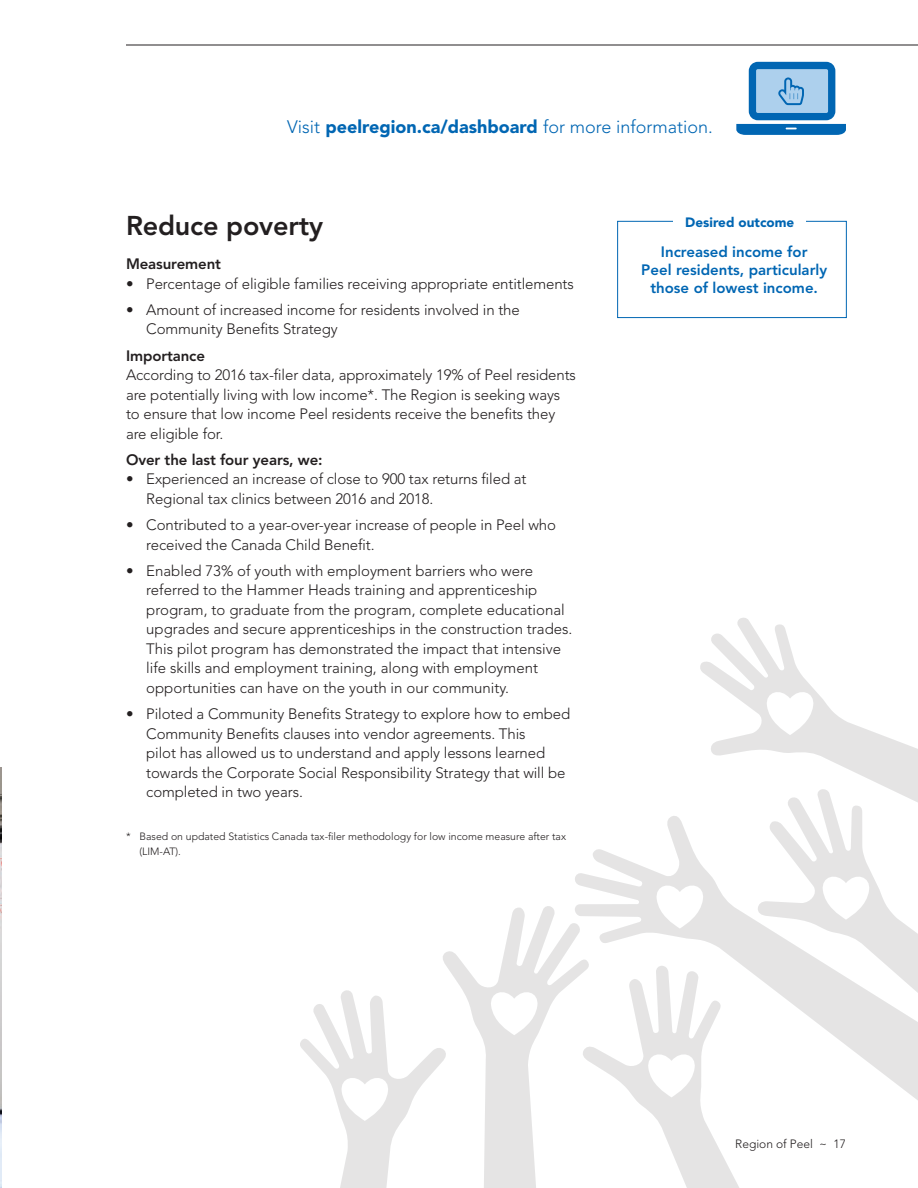
<style>
.page{position:relative;width:918px;height:1188px;background:#fff}
.page>*{position:absolute;margin:0;border:0;box-sizing:border-box;transform-origin:0 0}
.t1{font:800 27px "Avenir LT Std";letter-spacing:-.005em;color:#231f20}
.t2{font:300 18px "Avenir LT Std";color:#0166b3}
.bullet{font:300 15px/19.5px "Avenir LT Std";letter-spacing:-.005em;color:#231f20}
.t3{font:800 15px/18px "Avenir LT Std";color:#0166b3;text-align:center}
.t4{font:800 15px "Avenir LT Std";letter-spacing:-.005em;color:#231f20}
.names{font:900 13.5px "Avenir LT Std";color:#0166b3}
.t5{font:300 12px "Avenir LT Std";color:#231f20}
.t6{font:300 10.5px/15px "Avenir LT Std";color:#231f20}
.s1{font-weight:900}
</style>
<div class="page">
<svg style="left:736px;top:62px;width:110px;height:73px"></svg>
<div style="left:617px;top:221px;width:230px;height:97px;border:1px solid #0166b3"></div>
<div style="left:674px;top:214px;width:132px;height:16px;background:#fff"></div>
<img style="left:0;top:767px;width:1px;height:421px">
<hr style="left:126px;top:45px;width:792px;height:1px;background:#231f20">
<svg style="left:700px;top:618px;width:218px;height:171px"></svg>
<svg style="left:788px;top:789px;width:130px;height:26px"></svg>
<svg style="left:672px;top:1151px;width:67px;height:37px;fill:#e5e4e4"></svg>
<svg style="left:575px;top:815px;width:343px;height:336px"></svg>
<svg style="left:300px;top:905px;width:290px;height:283px"></svg>
<svg style="left:647px;top:1049px;width:49px;height:48px"></svg>
<svg style="left:655px;top:880px;width:50px;height:49px"></svg>
<svg style="left:821px;top:872px;width:50px;height:48px"></svg>
<svg style="left:765px;top:687px;width:50px;height:48px"></svg>
<p class="t2" style="left:287px;top:116px;width:427px">Visit <span class="s1">peelregion.ca/dashboard</span> for more information.</p>
<p class="t1" style="left:126px;top:209px;width:199px">Reduce poverty</p>
<p class="t4" style="left:126px;top:255px;width:97px">Measurement</p>
<p class="bullet" style="left:126px;top:274px;width:449px">• Percentage of eligible families receiving appropriate entitlements</p>
<p class="bullet" style="left:146px;top:300px;width:375px;text-indent:-20px">• Amount of increased income for residents involved in the<br>Community Benefits Strategy</p>
<p class="t4" style="left:126px;top:347px;width:81px">Importance</p>
<p class="bullet" style="left:126px;top:365px;width:452px">According to 2016 tax-filer data, approximately 19% of Peel residents are potentially living with low income*. The Region is seeking ways to ensure that low income Peel residents receive the benefits they are eligible for.</p>
<p class="t4" style="left:126px;top:451px;width:198px">Over the last four years, we:</p>
<p class="bullet" style="left:146px;top:469px;width:382px;text-indent:-20px">• Experienced an increase of close to 900 tax returns filed at<br>Regional tax clinics between 2016 and 2018.</p>
<p class="bullet" style="left:146px;top:515px;width:411px;text-indent:-20px">• Contributed to a year-over-year increase of people in Peel who received the Canada Child Benefit.</p>
<p class="bullet" style="left:146px;top:561px;width:428px;text-indent:-20px">• Enabled 73% of youth with employment barriers who were referred to the Hammer Heads training and apprenticeship program, to graduate from the program, complete educational upgrades and secure apprenticeships in the construction trades.<br>This pilot program has demonstrated the impact that intensive life skills and employment training, along with employment opportunities can have on the youth in our community.</p>
<p class="bullet" style="left:146px;top:704px;width:426px;text-indent:-20px">• Piloted a Community Benefits Strategy to explore how to embed Community Benefits clauses into vendor agreements. This<br>pilot has allowed us to understand and apply lessons learned towards the Corporate Social Responsibility Strategy that will be completed in two years.</p>
<p class="t6" style="left:140px;top:829px;width:428px;text-indent:-14px">* Based on updated Statistics Canada tax-filer methodology for low income measure after tax (LIM-AT).</p>
<p class="names" style="left:685px;top:214px;width:110px">Desired outcome</p>
<h2 class="t3" style="left:641px;top:243px;width:187px">Increased income for<br>Peel residents, particularly those of lowest income.</h2>
<p class="t5" style="left:735px;top:1137px;width:112px">Region of Peel ~ 17</p>
</div>
